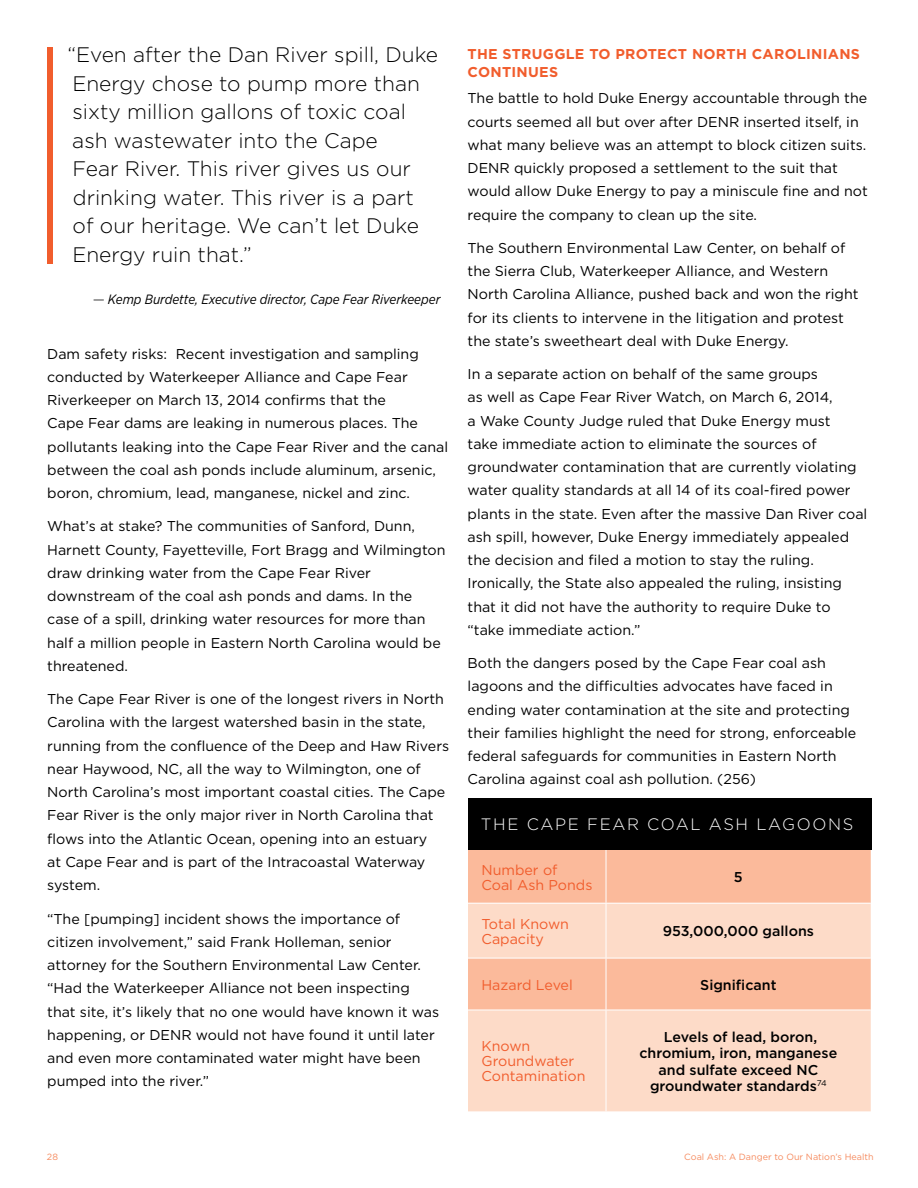
<style>
.page{position:relative;width:918px;height:1188px;background:#fff}
.page>*{position:absolute;margin:0;border:0;box-sizing:border-box;transform-origin:0 0}
.t1{font:300 21px/28.5px "Gotham";color:#000}
.t2{font:300 16.5px "Gotham";letter-spacing:.1em;color:#fff}
.t3{font:14.25px/23.2px "Gotham";color:#000}
.t4{font:500 14.25px/16.5px "Gotham";color:#000;text-align:center}
.t5{font:14.25px/15px "Gotham";color:#f15d2d}
.t6{font:700 14.25px "Gotham";color:#f15d2d}
.t7{font:italic 13.5px "Gotham Narrow";letter-spacing:-.01em;color:#000}
.t8{font:9px "Gotham";color:#f68b5f}
.s1{font-family:"Gotham";font-weight:300;font-style:normal}
</style>
<div class="page">
<div style="left:47px;top:47px;width:6px;height:217px;background:#f15d2d"></div>
<div style="left:468px;top:850px;width:403px;height:53px;background:#fbba9b"></div>
<svg style="left:468px;top:904px;width:403px;height:207px;background:#fcd3bd"></svg>
<hr style="left:606px;top:850px;width:1px;height:53px;background:#fff">
<hr style="left:606px;top:904px;width:1px;height:54px;background:#fff">
<hr style="left:606px;top:958px;width:1px;height:52px;background:#fff">
<hr style="left:606px;top:1010px;width:1px;height:101px;background:#fff">
<hr style="left:606px;top:1010px;width:265px;height:1px;background:#fff">
<hr style="left:468px;top:958px;width:138px;height:1px;background:#fff">
<hr style="left:468px;top:1010px;width:138px;height:1px;background:#fff">
<hr style="left:606px;top:958px;width:265px;height:1px;background:#fff">
<div style="left:468px;top:798px;width:404px;height:52px;background:#000"></div>
<p class="t1" style="left:68px;top:40px;width:372px">“Even after the Dan River spill, Duke<br>Energy chose to pump more than sixty million gallons of toxic coal ash wastewater into the Cape<br>Fear River. This river gives us our drinking water. This river is a part<br>of our heritage. We can’t let Duke<br>Energy ruin that.”</p>
<p class="t7" style="left:93px;top:291px;width:349px"><span class="s1">—</span> Kemp Burdette, Executive director, Cape Fear Riverkeeper</p>
<p class="t3" style="left:47px;top:342px;width:402px">Dam safety risks: Recent investigation and sampling conducted by Waterkeeper Alliance and Cape Fear Riverkeeper on March 13, 2014 confirms that the<br>Cape Fear dams are leaking in numerous places. The pollutants leaking into the Cape Fear River and the canal between the coal ash ponds include aluminum, arsenic, boron, chromium, lead, manganese, nickel and zinc.</p>
<p class="t3" style="left:47px;top:514px;width:400px">What’s at stake? The communities of Sanford, Dunn, Harnett County, Fayetteville, Fort Bragg and Wilmington draw drinking water from the Cape Fear River downstream of the coal ash ponds and dams. In the case of a spill, drinking water resources for more than half a million people in Eastern North Carolina would be threatened.</p>
<p class="t3" style="left:47px;top:687px;width:403px">The Cape Fear River is one of the longest rivers in North Carolina with the largest watershed basin in the state, running from the confluence of the Deep and Haw Rivers near Haywood, NC, all the way to Wilmington, one of North Carolina’s most important coastal cities. The Cape Fear River is the only major river in North Carolina that flows into the Atlantic Ocean, opening into an estuary<br>at Cape Fear and is part of the Intracoastal Waterway system.</p>
<p class="t3" style="left:47px;top:907px;width:394px">“The [pumping] incident shows the importance of citizen involvement,” said Frank Holleman, senior attorney for the Southern Environmental Law Center. “Had the Waterkeeper Alliance not been inspecting that site, it’s likely that no one would have known it was happening, or DENR would not have found it until later and even more contaminated water might have been pumped into the river.”</p>
<p class="t6" style="left:468px;top:44px;width:47px">THE STRUGGLE</p>
<p class="t6" style="left:589px;top:44px;width:38px">TO PROTECT</p>
<p class="t6" style="left:692px;top:44px;width:23px">NORTH</p>
<p class="t6" style="left:752px;top:44px;width:22px">CAROLINIANS</p>
<p class="t6" style="left:468px;top:62px;width:11px">CONTINUES</p>
<p class="t3" style="left:468px;top:86px;width:402px">The battle to hold Duke Energy accountable through the courts seemed all but over after DENR inserted itself, in what many believe was an attempt to block citizen suits.<br>DENR quickly proposed a settlement to the suit that would allow Duke Energy to pay a miniscule fine and not require the company to clean up the site.</p>
<p class="t3" style="left:468px;top:236px;width:393px">The Southern Environmental Law Center, on behalf of the Sierra Club, Waterkeeper Alliance, and Western North Carolina Alliance, pushed back and won the right for its clients to intervene in the litigation and protest the state’s sweetheart deal with Duke Energy.</p>
<p class="t3" style="left:468px;top:362px;width:401px">In a separate action on behalf of the same groups<br>as well as Cape Fear River Watch, on March 6, 2014,<br>a Wake County Judge ruled that Duke Energy must<br>take immediate action to eliminate the sources of groundwater contamination that are currently violating water quality standards at all 14 of its coal-fired power plants in the state. Even after the massive Dan River coal ash spill, however, Duke Energy immediately appealed the decision and filed a motion to stay the ruling.<br>Ironically, the State also appealed the ruling, insisting that it did not have the authority to require Duke to “take immediate action.”</p>
<p class="t3" style="left:468px;top:651px;width:390px">Both the dangers posed by the Cape Fear coal ash lagoons and the difficulties advocates have faced in ending water contamination at the site and protecting their families highlight the need for strong, enforceable federal safeguards for communities in Eastern North Carolina against coal ash pollution. (256)</p>
<p class="t2" style="left:481px;top:814px;width:73px">The Cape</p>
<p class="t2" style="left:587px;top:814px;width:14px">Fear</p>
<p class="t2" style="left:647px;top:814px;width:194px">Coal Ash Lagoons</p>
<p class="t5" style="left:482px;top:862px;width:113px">Number of<br>Coal Ash Ponds</p>
<p class="t4" style="left:734px;top:869px;width:10px">5</p>
<p class="t5" style="left:482px;top:916px;width:89px">Total Known<br>Capacity</p>
<p class="t4" style="left:663px;top:923px;width:153px">953,000,000 gallons</p>
<p class="t5" style="left:482px;top:977px;width:93px">Hazard Level</p>
<p class="t4" style="left:700px;top:976px;width:78px">Significant</p>
<p class="t5" style="left:482px;top:1039px;width:106px">Known<br>Groundwater<br>Contamination</p>
<p class="t4" style="left:639px;top:1028px;width:199px">Levels of lead, boron, chromium, iron, manganese and sulfate exceed NC groundwater standards<sup>74</sup></p>
<p class="t8" style="left:47px;top:1151px;width:13px">28</p>
<p class="t8" style="left:684px;top:1151px;width:191px">Coal Ash: A Danger to Our Nation’s Health</p>
</div>
